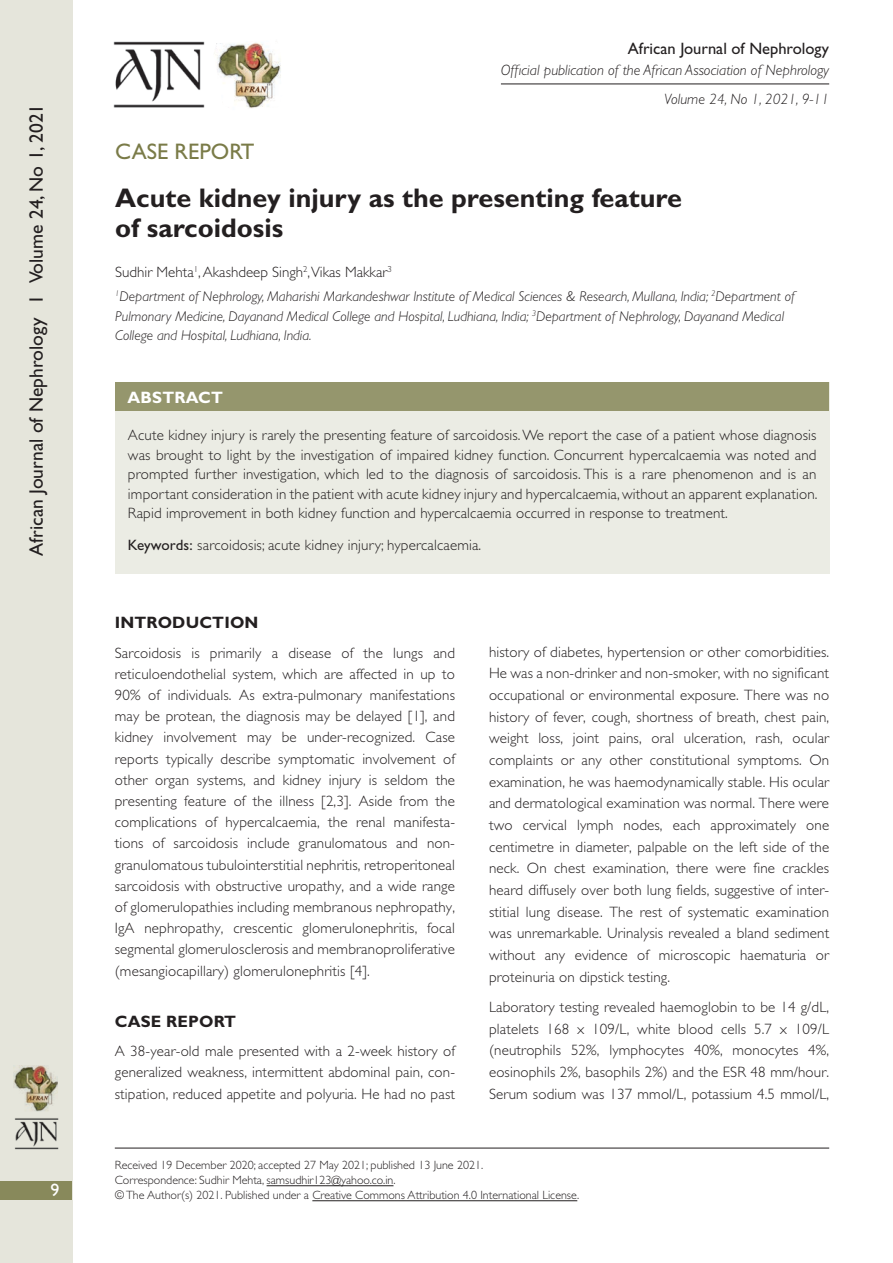
<style>
.page{position:relative;width:893px;height:1263px;background:#fff}
.page>*{position:absolute;margin:0;border:0;box-sizing:border-box;transform-origin:0 0}
.t1{font:700 27px/30px "Gill Sans Std";color:#231f20}
.t2{font:22.5px "Gill Sans Std";color:#7a7b48}
.t3{font:19.5px "Gill Sans Std";color:#231f20}
.t4{font:18px "Gill Sans Std";color:#fff}
.t5{font:16.5px "Gill Sans Std";color:#231f20}
.t6{font:700 16.5px "Gill Sans Std";letter-spacing:.01em;color:#231f20}
.t7{font:700 16.5px "Gill Sans Std";letter-spacing:.01em;color:#fff}
.t8{font:300 15px/21.1px "Gill Sans Std";letter-spacing:.01em;color:#231f20;text-align:justify}
.t9{font:italic 300 15px/29.5px "Gill Sans Std";color:#231f20;text-align:right}
.t10{font:italic 300 14.25px/19.5px "Gill Sans Std";color:#231f20}
.t11{font:300 12px/15px "Gill Sans Std";color:#231f20}
.s1{font-weight:400}
</style>
<div class="page">
<div style="left:0;top:0;width:72px;height:1263px;background:#e5e5db"></div>
<div style="left:0;top:1181px;width:72px;height:18px;background:#88895b"></div>
<img style="left:14px;top:1118px;width:45px;height:32px">
<img style="left:14px;top:1065px;width:44px;height:46px">
<hr style="left:115px;top:1148px;width:714px;height:1px;background:#231f20">
<img style="left:113px;top:41px;width:92px;height:67px">
<img style="left:216px;top:42px;width:65px;height:66px">
<div style="left:115px;top:383px;width:715px;height:191px;background:#ebece4"></div>
<div style="left:115px;top:383px;width:714px;height:28px;background:#95966d"></div>
<hr style="left:501px;top:84px;width:328px;height:1px;background:#231f20">
<hr style="left:267px;top:1185px;width:126px;height:1px;background:#231f20">
<hr style="left:312px;top:1200px;width:265px;height:1px;background:#231f20">
<h3 class="t3" style="left:25px;top:556px;width:453px;rotate:-90deg">African Journal of Nephrology I Volume 24, No 1, 2021</h3>
<p class="t4" style="left:51px;top:1180px;width:10px">9</p>
<p class="t5" style="left:628px;top:39px;width:203px">African Journal of Nephrology</p>
<p class="t9" style="left:501px;top:55px;width:330px">Official publication of the African Association of Nephrology<br>Volume 24, No 1, 2021, 9-11</p>
<h2 class="t2" style="left:115px;top:138px;width:141px">Case report</h2>
<h1 class="t1" style="left:115px;top:183px;width:568px">Acute kidney injury as the presenting feature of sarcoidosis</h1>
<p class="t8" style="left:115px;top:262px;width:278px">Sudhir Mehta<sup>1</sup>, Akashdeep Singh<sup>2</sup>,Vikas Makkar<sup>3</sup></p>
<p class="t10" style="left:115px;top:287px;width:681px"><sup>1</sup>Department of Nephrology, Maharishi Markandeshwar Institute of Medical Sciences &amp; Research, Mullana, India; <sup>2</sup>Department of<br>Pulmonary Medicine, Dayanand Medical College and Hospital, Ludhiana, India; <sup>3</sup>Department of Nephrology, Dayanand Medical<br>College and Hospital, Ludhiana, India.</p>
<p class="t7" style="left:128px;top:388px;width:97px">Abstract</p>
<p class="t8" style="left:128px;top:425px;width:691px;line-height:19.5px">Acute kidney injury is rarely the presenting feature of sarcoidosis. We report the case of a patient whose diagnosis was brought to light by the investigation of impaired kidney function. Concurrent hypercalcaemia was noted and prompted further investigation, which led to the diagnosis of sarcoidosis. This is a rare phenomenon and is an important consideration in the patient with acute kidney injury and hypercalcaemia, without an apparent explanation.<br>Rapid improvement in both kidney function and hypercalcaemia occurred in response to treatment.</p>
<p class="t8" style="left:128px;top:535px;width:355px"><span class="s1">Keywords:</span> sarcoidosis; acute kidney injury; hypercalcaemia.</p>
<p class="t6" style="left:115px;top:612px;width:145px">INTRODUCTION</p>
<p class="t8" style="left:115px;top:642px;width:342px">Sarcoidosis is primarily a disease of the lungs and reticuloendothelial system, which are affected in up to 90% of individuals. As extra-pulmonary manifestations may be protean, the diagnosis may be delayed [1], and kidney involvement may be under-recognized. Case reports typically describe symptomatic involvement of other organ systems, and kidney injury is seldom the presenting feature of the illness [2,3]. Aside from the complications of hypercalcaemia, the renal manifesta&shy;tions of sarcoidosis include granulomatous and non&shy;granulomatous tubulointerstitial nephritis, retroperitoneal sarcoidosis with obstructive uropathy, and a wide range of glomerulopathies including membranous nephropathy, IgA nephropathy, crescentic glomerulonephritis, focal segmental glomerulosclerosis and membranoproliferative (mesangiocapillary) glomerulonephritis [4].</p>
<p class="t6" style="left:115px;top:1011px;width:111px">CASE REPORT</p>
<p class="t8" style="left:115px;top:1041px;width:342px">A 38-year-old male presented with a 2-week history of generalized weakness, intermittent abdominal pain, con&shy;stipation, reduced appetite and polyuria. He had no past</p>
<p class="t8" style="left:489px;top:641px;width:342px;line-height:21.6px">history of diabetes, hypertension or other comorbidities.<br>He was a non-drinker and non-smoker, with no significant occupational or environmental exposure. There was no history of fever, cough, shortness of breath, chest pain, weight loss, joint pains, oral ulceration, rash, ocular complaints or any other constitutional symptoms. On examination, he was haemodynamically stable. His ocular and dermatological examination was normal. There were two cervical lymph nodes, each approximately one centimetre in diameter, palpable on the left side of the neck. On chest examination, there were fine crackles heard diffusely over both lung fields, suggestive of inter&shy;stitial lung disease. The rest of systematic examination was unremarkable. Urinalysis revealed a bland sediment without any evidence of microscopic haematuria or proteinuria on dipstick testing.</p>
<p class="t8" style="left:489px;top:996px;width:342px;line-height:21.8px">Laboratory testing revealed haemoglobin to be 14 g/dL, platelets 168 x 109/L, white blood cells 5.7 x 109/L (neutrophils 52%, lymphocytes 40%, monocytes 4%, eosinophils 2%, basophils 2%) and the ESR 48 mm/hour.<br>Serum sodium was 137 mmol/L, potassium 4.5 mmol/L,</p>
<p class="t11" style="left:115px;top:1158px;width:466px">Received 19 December 2020; accepted 27 May 2021; published 13 June 2021.<br>Correspondence: Sudhir Mehta, samsudhir123@yahoo.co.in.<br>© The Author(s) 2021. Published under a Creative Commons Attribution 4.0 International License.</p>
</div>
